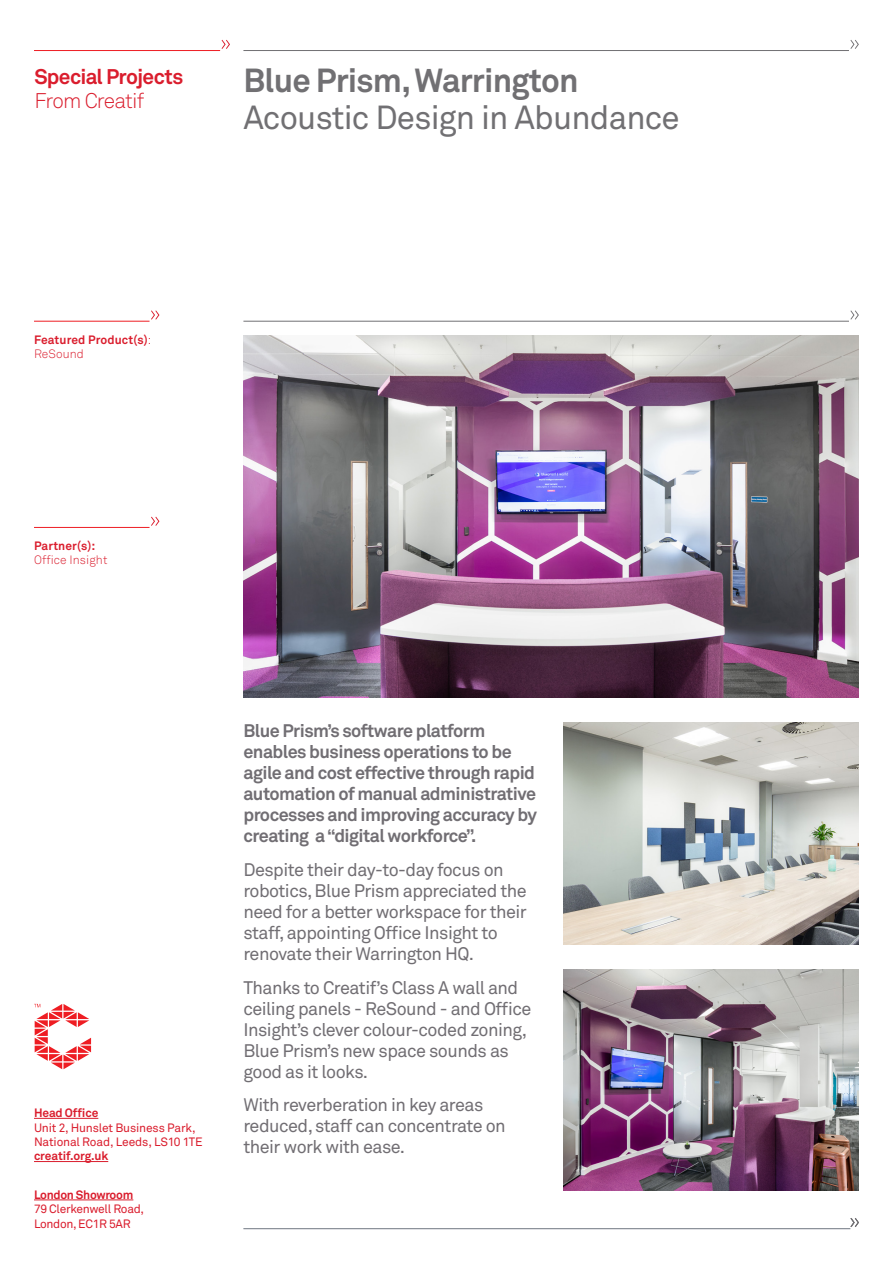
<style>
.page{position:relative;width:893px;height:1263px;background:#fff}
.page>*{position:absolute;margin:0;border:0;box-sizing:border-box;transform-origin:0 0}
.t1{font:33px "SBC Akkurat Pro";letter-spacing:-.025em;color:#717073}
.t2{font:33px "SBC Akkurat Bold Pro";letter-spacing:-.025em;color:#717073}
.t3{font:21px/24px "SBC Akkurat Bold Pro";letter-spacing:-.035em;color:#da1d2d}
.t4{font:18px/21px "SBC Akkurat Pro";letter-spacing:-.03em;color:#716e73}
.t5{font:18px/21px "SBC Akkurat Bold Pro";letter-spacing:-.03em;color:#716e73}
.t6{font:12px/14.4px "SBC Akkurat Pro";letter-spacing:-.02em;color:#da1d2d}
.t7{font:12px/14.4px "SBC Akkurat Bold Pro";letter-spacing:.01em;color:#da1d2d}
.t8{font:12px/14.4px "SBC Akkurat Light Pro";letter-spacing:.01em;color:#da1d2d}
.t9{font:12px "SBC Akkurat Bold Pro";letter-spacing:-.01em;color:#da1d2d}
.s1{font-family:"SBC Akkurat Light Pro"}
.s2{font-family:"SBC Akkurat Bold Pro"}
</style>
<div class="page">
<svg style="left:222px;top:40px;width:8px;height:9px"></svg>
<hr style="left:34px;top:50px;width:186px;height:1px;background:#ee1d23">
<svg style="left:151px;top:310px;width:8px;height:10px"></svg>
<hr style="left:34px;top:321px;width:116px;height:1px;background:#ee1d23">
<hr style="left:34px;top:1118px;width:64px;height:1px;background:#da1d2d">
<hr style="left:34px;top:1161px;width:74px;height:1px;background:#da1d2d">
<hr style="left:34px;top:1199px;width:99px;height:1px;background:#da1d2d">
<svg style="left:34px;top:1004px;width:57px;height:65px"></svg>
<svg style="left:151px;top:517px;width:8px;height:9px"></svg>
<hr style="left:34px;top:527px;width:116px;height:1px;background:#ee1d23">
<img style="left:243px;top:336px;width:616px;height:361px">
<svg style="left:850px;top:1218px;width:9px;height:9px"></svg>
<hr style="left:243px;top:1228px;width:607px;height:1px;background:#7b828b">
<img style="left:564px;top:969px;width:295px;height:222px">
<img style="left:564px;top:723px;width:295px;height:221px">
<svg style="left:850px;top:40px;width:9px;height:9px"></svg>
<hr style="left:243px;top:50px;width:606px;height:1px;background:#717073">
<svg style="left:850px;top:310px;width:9px;height:10px"></svg>
<hr style="left:243px;top:321px;width:606px;height:1px;background:#717073">
<p class="t3" style="left:34px;top:65px;width:150px">Special Projects<br><span class="s1">From Creatif</span></p>
<p class="t2" style="left:243px;top:60px;width:337px">Blue Prism, Warrington</p>
<p class="t1" style="left:243px;top:99px;width:438px">Acoustic Design in Abundance</p>
<p class="t7" style="left:34px;top:332px;width:119px">Featured Product(s)<span class="s1">:<br>ReSound</span></p>
<p class="t8" style="left:34px;top:539px;width:75px"><span class="s2">Partner(s):<br></span>Office Insight</p>
<p class="t6" style="left:34px;top:1106px;width:170px"><span class="s2">Head Office<br></span>Unit 2, Hunslet Business Park,<br>National Road, Leeds, LS10 1TE <span class="s2">creatif.org.uk</span></p>
<p class="t9" style="left:34px;top:1187px;width:101px">London Showroom</p>
<p class="t6" style="left:34px;top:1202px;width:112px">79 Clerkenwell Road,<br>London, EC1R 5AR</p>
<p class="t5" style="left:243px;top:720px;width:295px">Blue Prism’s software platform enables business operations to be agile and cost effective through rapid automation of manual administrative processes and improving accuracy by creating a “digital workforce”.</p>
<p class="t4" style="left:243px;top:859px;width:285px">Despite their day-to-day focus on robotics, Blue Prism appreciated the need for a better workspace for their staff, appointing Office Insight to renovate their Warrington HQ.</p>
<p class="t4" style="left:243px;top:977px;width:290px">Thanks to Creatif’s Class A wall and ceiling panels - ReSound - and Office<br>Insight’s clever colour-coded zoning,<br>Blue Prism’s new space sounds as good as it looks.</p>
<p class="t4" style="left:243px;top:1095px;width:264px">With reverberation in key areas reduced, staff can concentrate on their work with ease.</p>
</div>
